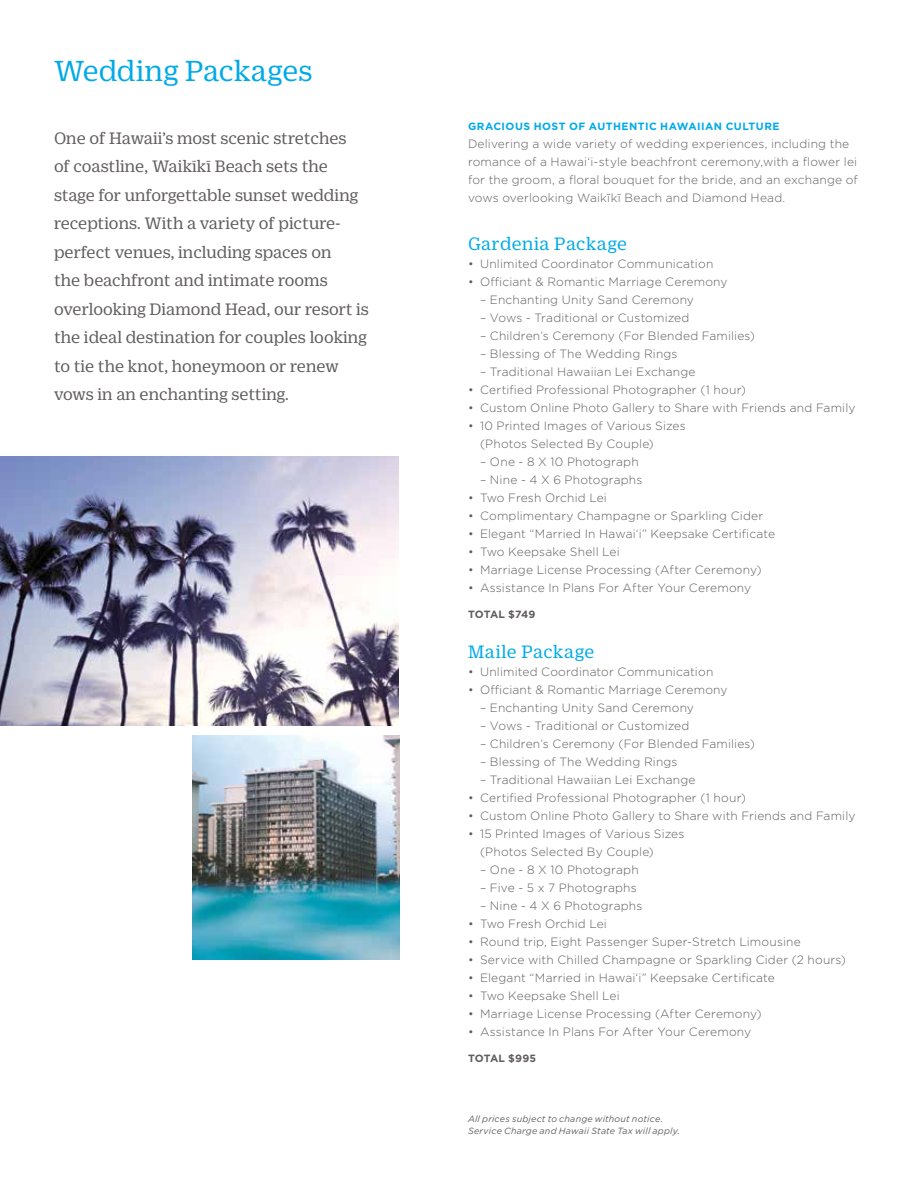
<style>
.page{position:relative;width:918px;height:1188px;background:#fff}
.page>*{position:absolute;margin:0;border:0;box-sizing:border-box;transform-origin:0 0}
.t1{font:31.5px "Duplicate Ionic";letter-spacing:-.005em;color:#00aae7}
.t2{font:19.5px "Duplicate Ionic";letter-spacing:.02em;color:#00aae7}
.t3{font:18px/28.5px "Duplicate Ionic";color:#615d5d}
.t4{font:300 12px/18px "Gotham";letter-spacing:.015em;color:#615d5d}
.t5{font:700 10.5px "Gotham";letter-spacing:.04em;color:#00aae7}
.t6{font:700 10.5px "Gotham";letter-spacing:.005em;color:#615d5d}
.t7{font:italic 9px/12px "Gotham";letter-spacing:.02em;color:#615d5d}
</style>
<div class="page">
<img style="left:0;top:456px;width:399px;height:270px">
<img style="left:192px;top:735px;width:207px;height:225px">
<h1 class="t1" style="left:54px;top:49px;width:260px">Wedding Packages</h1>
<p class="t3" style="left:54px;top:122px;width:317px">One of Hawaii’s most scenic stretches<br>of coastline, Waikīkī Beach sets the stage for unforgettable sunset wedding receptions. With a variety of picture&shy;perfect venues, including spaces on<br>the beachfront and intimate rooms overlooking Diamond Head, our resort is the ideal destination for couples looking to tie the knot, honeymoon or renew vows in an enchanting setting.</p>
<p class="t5" style="left:468px;top:120px;width:313px">GRACIOUS HOST OF AUTHENTIC HAWAIIAN CULTURE</p>
<p class="t4" style="left:468px;top:135px;width:391px">Delivering a wide variety of wedding experiences, including the romance of a Hawai‘i-style beachfront ceremony,with a flower lei for the groom, a floral bouquet for the bride, and an exchange of vows overlooking Waikīkī Beach and Diamond Head.</p>
<h2 class="t2" style="left:468px;top:231px;width:161px">Gardenia Package</h2>
<p class="t4" style="left:468px;top:255px;width:247px">• Unlimited Coordinator Communication</p>
<p class="t4" style="left:468px;top:273px;width:261px">• Officiant &amp; Romantic Marriage Ceremony</p>
<p class="t4" style="left:480px;top:291px;width:216px">– Enchanting Unity Sand Ceremony</p>
<p class="t4" style="left:480px;top:309px;width:211px">– Vows - Traditional or Customized</p>
<p class="t4" style="left:480px;top:327px;width:276px">– Children’s Ceremony (For Blended Families)</p>
<p class="t4" style="left:480px;top:345px;width:199px">– Blessing of The Wedding Rings</p>
<p class="t4" style="left:480px;top:363px;width:217px">– Traditional Hawaiian Lei Exchange</p>
<p class="t4" style="left:468px;top:381px;width:280px">• Certified Professional Photographer (1 hour)</p>
<p class="t4" style="left:468px;top:399px;width:389px">• Custom Online Photo Gallery to Share with Friends and Family</p>
<p class="t4" style="left:480px;top:417px;width:207px;text-indent:-12px">• 10 Printed Images of Various Sizes (Photos Selected By Couple)</p>
<p class="t4" style="left:480px;top:453px;width:160px">– One - 8 X 10 Photograph</p>
<p class="t4" style="left:480px;top:471px;width:164px">– Nine - 4 X 6 Photographs</p>
<p class="t4" style="left:468px;top:489px;width:140px">• Two Fresh Orchid Lei</p>
<p class="t4" style="left:468px;top:507px;width:297px">• Complimentary Champagne or Sparkling Cider</p>
<p class="t4" style="left:468px;top:525px;width:309px">• Elegant “Married In Hawai‘i” Keepsake Certificate</p>
<p class="t4" style="left:468px;top:543px;width:153px">• Two Keepsake Shell Lei</p>
<p class="t4" style="left:468px;top:561px;width:295px">• Marriage License Processing (After Ceremony)</p>
<p class="t4" style="left:468px;top:579px;width:285px">• Assistance In Plans For After Your Ceremony</p>
<p class="t6" style="left:468px;top:607px;width:69px">TOTAL $749</p>
<h2 class="t2" style="left:468px;top:639px;width:128px">Maile Package</h2>
<p class="t4" style="left:468px;top:663px;width:247px">• Unlimited Coordinator Communication</p>
<p class="t4" style="left:468px;top:681px;width:261px">• Officiant &amp; Romantic Marriage Ceremony</p>
<p class="t4" style="left:480px;top:699px;width:216px">– Enchanting Unity Sand Ceremony</p>
<p class="t4" style="left:480px;top:717px;width:211px">– Vows - Traditional or Customized</p>
<p class="t4" style="left:480px;top:735px;width:276px">– Children’s Ceremony (For Blended Families)</p>
<p class="t4" style="left:480px;top:753px;width:199px">– Blessing of The Wedding Rings</p>
<p class="t4" style="left:480px;top:771px;width:217px">– Traditional Hawaiian Lei Exchange</p>
<p class="t4" style="left:468px;top:789px;width:280px">• Certified Professional Photographer (1 hour)</p>
<p class="t4" style="left:468px;top:807px;width:389px">• Custom Online Photo Gallery to Share with Friends and Family</p>
<p class="t4" style="left:480px;top:825px;width:206px;text-indent:-12px">• 15 Printed Images of Various Sizes (Photos Selected By Couple)</p>
<p class="t4" style="left:480px;top:861px;width:160px">– One - 8 X 10 Photograph</p>
<p class="t4" style="left:480px;top:879px;width:158px">– Five - 5 x 7 Photographs</p>
<p class="t4" style="left:480px;top:897px;width:164px">– Nine - 4 X 6 Photographs</p>
<p class="t4" style="left:468px;top:915px;width:140px">• Two Fresh Orchid Lei</p>
<p class="t4" style="left:468px;top:933px;width:334px">• Round trip, Eight Passenger Super-Stretch Limousine</p>
<p class="t4" style="left:468px;top:951px;width:379px">• Service with Chilled Champagne or Sparkling Cider (2 hours)</p>
<p class="t4" style="left:468px;top:969px;width:308px">• Elegant “Married in Hawai‘i” Keepsake Certificate</p>
<p class="t4" style="left:468px;top:987px;width:153px">• Two Keepsake Shell Lei</p>
<p class="t4" style="left:468px;top:1005px;width:295px">• Marriage License Processing (After Ceremony)</p>
<p class="t4" style="left:468px;top:1023px;width:285px">• Assistance In Plans For After Your Ceremony</p>
<p class="t6" style="left:468px;top:1051px;width:70px">TOTAL $995</p>
<p class="t7" style="left:468px;top:1113px;width:214px">All prices subject to change without notice.<br>Service Charge and Hawaii State Tax will apply.</p>
</div>
